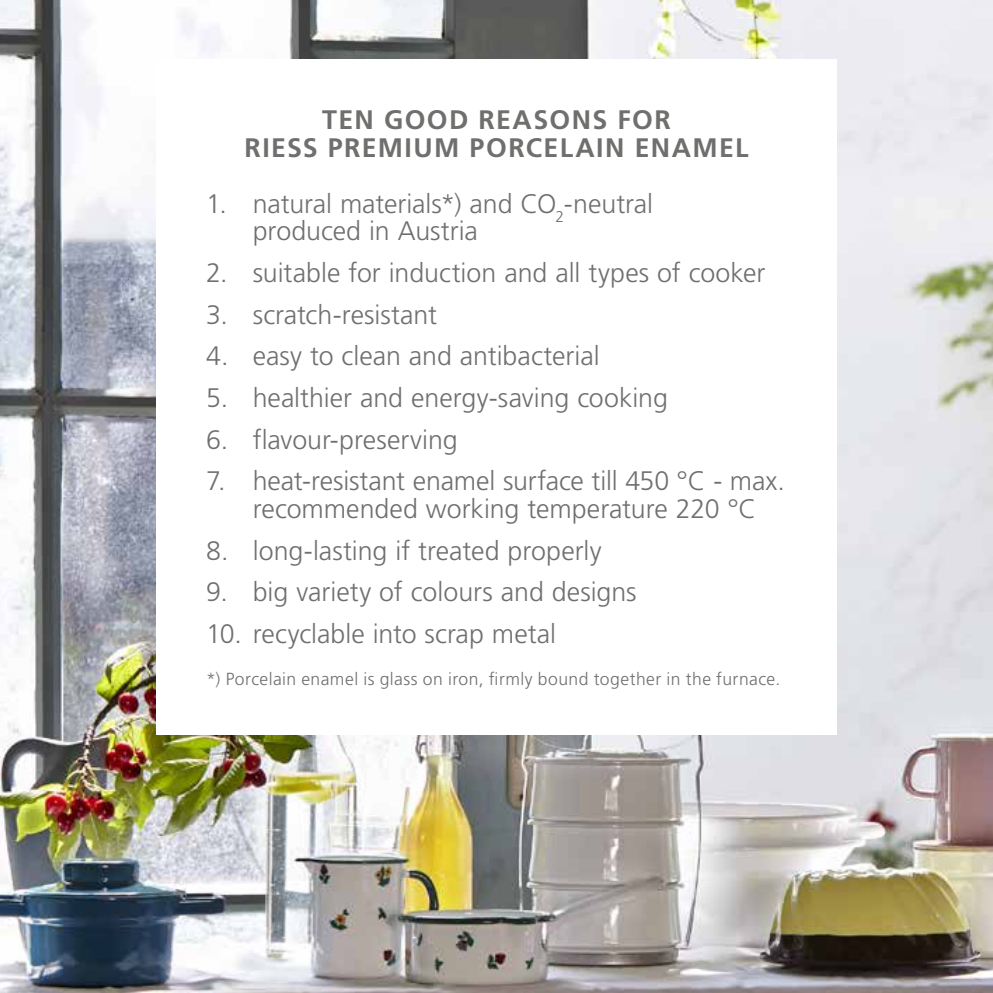
<style>
.page{position:relative;width:993px;height:993px;background:#fff}
.page>*{position:absolute;margin:0;border:0;box-sizing:border-box;transform-origin:0 0}
.t1{font:300 26.6px/27.7px "Frutiger LT Std";color:#6f6f6e}
.t2{font:700 26.6px/27.7px "Frutiger LT Std";letter-spacing:.05em;color:#6f6f6e;text-align:center}
.t3{font:300 17.5px "Frutiger LT Std";letter-spacing:.025em;color:#6f6f6e}
</style>
<div class="page">
<img style="left:0;top:0;width:992px;height:992px">
<div style="left:156px;top:60px;width:680px;height:674px;background:#fff"></div>
<p class="t2" style="left:244px;top:106px;width:505px">TEN GOOD REASONS FOR<br>RIESS PREMIUM PORCELAIN ENAMEL</p>
<p class="t1" style="left:253px;top:190px;width:402px;text-indent:-47px">1. natural materials*) and CO<sub>2</sub>-neutral produced in Austria</p>
<p class="t1" style="left:206px;top:259px;width:560px">2. suitable for induction and all types of cooker</p>
<p class="t1" style="left:206px;top:301px;width:232px">3. scratch-resistant</p>
<p class="t1" style="left:206px;top:342px;width:395px">4. easy to clean and antibacterial</p>
<p class="t1" style="left:206px;top:384px;width:463px">5. healthier and energy-saving cooking</p>
<p class="t1" style="left:206px;top:426px;width:253px">6. flavour-preserving</p>
<p class="t1" style="left:253px;top:467px;width:533px;text-indent:-47px">7. heat-resistant enamel surface till 450 °C - max. recommended working temperature 220 °C</p>
<p class="t1" style="left:206px;top:537px;width:397px">8. long-lasting if treated properly</p>
<p class="t1" style="left:206px;top:578px;width:432px">9. big variety of colours and designs</p>
<p class="t1" style="left:206px;top:620px;width:351px">10. recyclable into scrap metal</p>
<p class="t3" style="left:206px;top:668px;width:575px">*) Porcelain enamel is glass on iron, firmly bound together in the furnace.</p>
</div>
